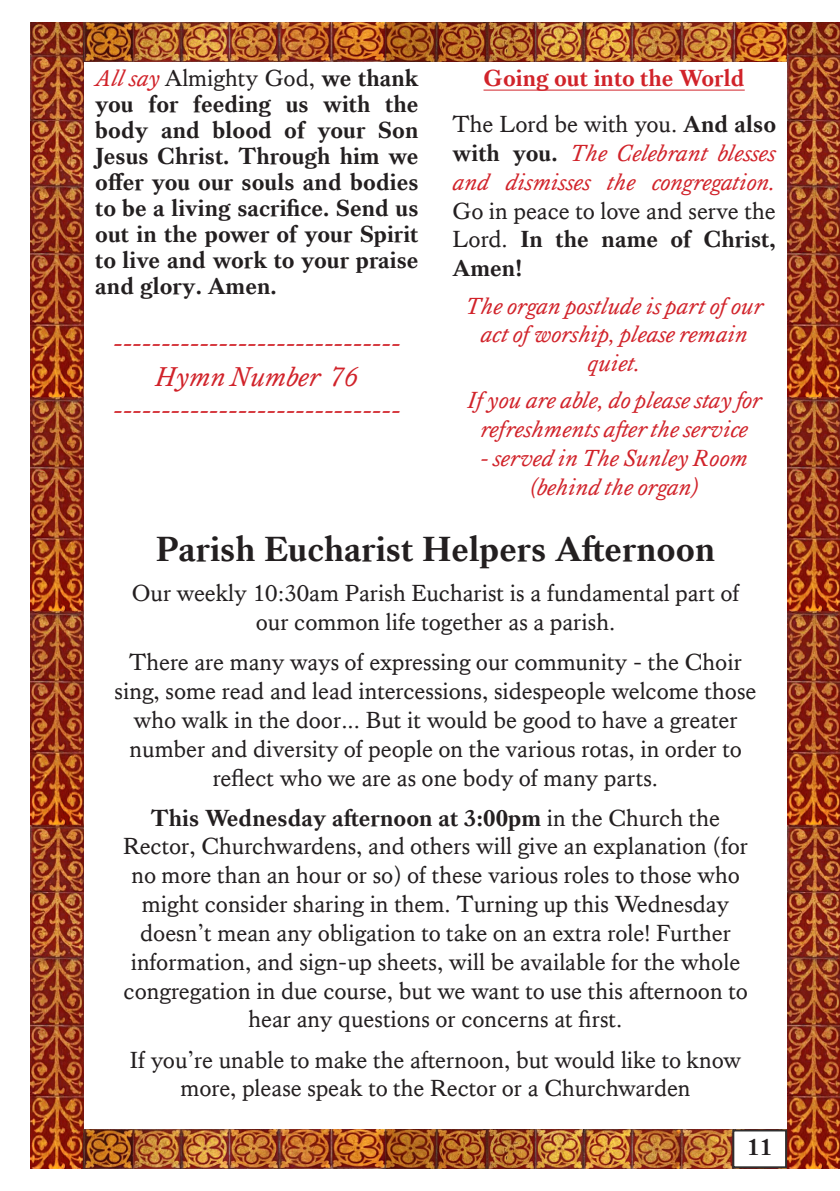
<style>
.page{position:relative;width:840px;height:1191px;background:#fff}
.page>*{position:absolute;margin:0;border:0;box-sizing:border-box;transform-origin:0 0}
.t1{font:700 36px "Kings Caslon";color:#231f20}
.t2{font:italic 28px "Kings Caslon";color:#d1232a}
.t3{font:24px/28.8px "Kings Caslon";color:#231f20;text-align:center}
.t4{font:700 24px/26px "Kings Caslon";color:#231f20;text-align:justify}
.t5{font:italic 24px/28.8px "Kings Caslon";color:#d1232a;text-align:center}
.t6{font:700 24px "Kings Caslon";color:#d1232a}
.s1{font-weight:400;font-style:italic;color:#d1232a}
.s2{font-weight:400}
.s3{font-weight:700}
.s4{font-style:italic;color:#d1232a}
</style>
<div class="page">
<img style="left:31px;top:23px;width:53px;height:1145px">
<img style="left:84px;top:23px;width:702px;height:38px">
<img style="left:84px;top:1129px;width:648px;height:39px">
<img style="left:786px;top:23px;width:53px;height:1145px">
<div style="left:732px;top:1129px;width:54px;height:39px;background:#fff;border:2px solid #303030"></div>
<hr style="left:483px;top:90px;width:261px;height:1px;background:#d1232a">
<p class="t4" style="left:95px;top:65px;width:325px"><span class="s1">All say</span> <span class="s2">Almighty God,</span> we thank you for feeding us with the body and blood of your Son Jesus Christ. Through him we offer you our souls and bodies to be a living sacrifice. Send us out in the power of your Spirit to live and work to your praise and glory. Amen.</p>
<p class="t6" style="left:483px;top:64px;width:262px">Going out into the World</p>
<p class="t3" style="left:452px;top:110px;width:325px;text-align:justify">The Lord be with you. <span class="s3">And also with you.</span> <span class="s4">The Celebrant blesses and dismisses the congregation.<br></span>Go in peace to love and serve the Lord. <span class="s3">In the name of Christ, Amen!</span></p>
<p class="t5" style="left:465px;top:291px;width:299px">The organ postlude is part of our act of worship, please remain quiet.</p>
<p class="t5" style="left:467px;top:386px;width:295px">If you are able, do please stay for refreshments after the service</p>
<p class="t5" style="left:480px;top:444px;width:268px">- served in The Sunley Room (behind the organ)</p>
<p class="t1" style="left:156px;top:528px;width:560px">Parish Eucharist Helpers Afternoon</p>
<p class="t3" style="left:132px;top:579px;width:608px">Our weekly 10:30am Parish Eucharist is a fundamental part of our common life together as a parish.</p>
<p class="t3" style="left:114px;top:648px;width:643px">There are many ways of expressing our community - the Choir sing, some read and lead intercessions, sidespeople welcome those who walk in the door... But it would be good to have a greater number and diversity of people on the various rotas, in order to reflect who we are as one body of many parts.</p>
<p class="t3" style="left:123px;top:803px;width:626px"><span class="s3">This Wednesday afternoon at 3:00pm</span> in the Church the Rector, Churchwardens, and others will give an explanation (for no more than an hour or so) of these various roles to those who might consider sharing in them. Turning up this Wednesday doesn’t mean any obligation to take on an extra role! Further information, and sign-up sheets, will be available for the whole congregation in due course, but we want to use this afternoon to hear any questions or concerns at first.</p>
<p class="t3" style="left:130px;top:1045px;width:612px">If you’re unable to make the afternoon, but would like to know more, please speak to the Rector or a Churchwarden</p>
<p class="t2" style="left:113px;top:326px;width:289px">------------------------------</p>
<p class="t2" style="left:155px;top:360px;width:204px">Hymn Number 76</p>
<p class="t2" style="left:113px;top:393px;width:289px">------------------------------</p>
<p class="t4" style="left:746px;top:1133px;width:26px">11</p>
</div>
